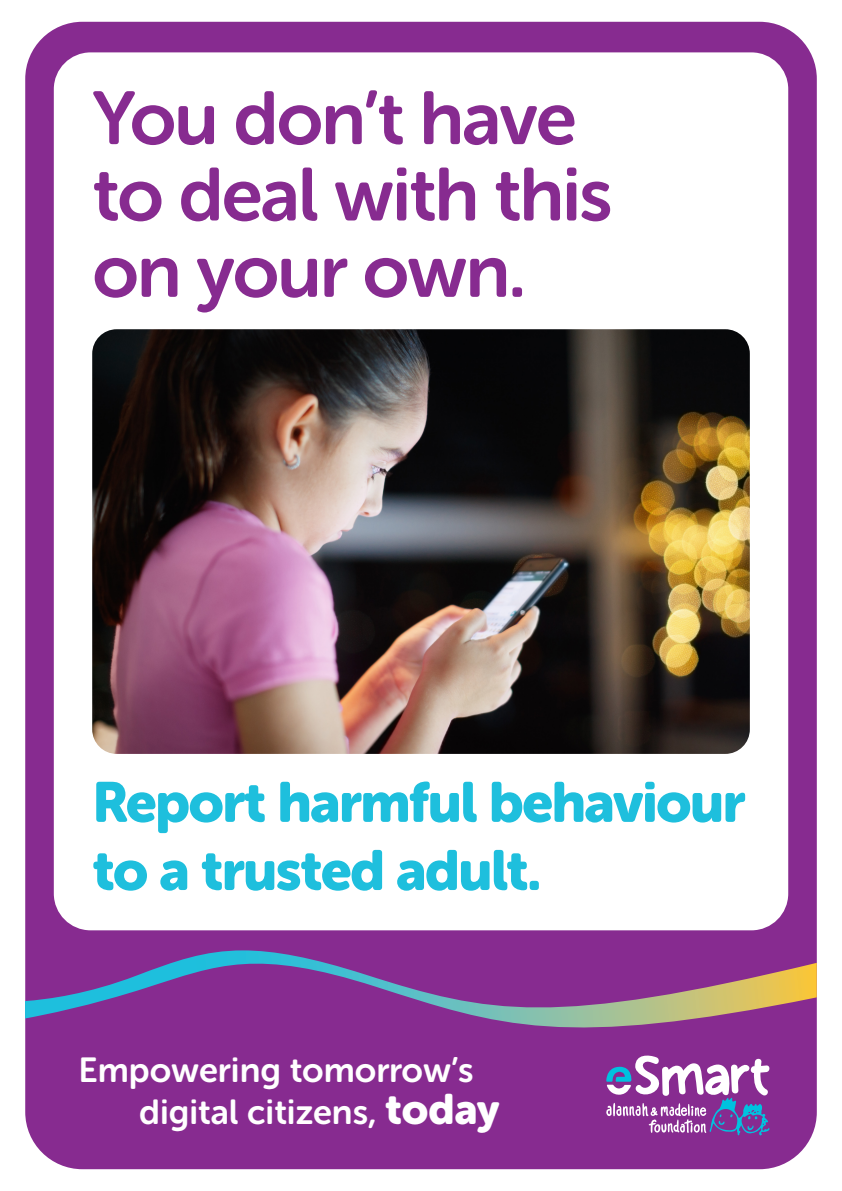
<style>
.page{position:relative;width:842px;height:1191px;background:#fff}
.page>*{position:absolute;margin:0;border:0;box-sizing:border-box;transform-origin:0 0}
.eSmart_A4_tip_sheet_headings{font:74.6px/76.3px "Museo Sans Rounded 700";letter-spacing:-.025em;color:#872b90}
.eSmart_A4_tip_sheet_headings-2{font:56.1px/68.1px "Museo Sans Rounded 900";letter-spacing:-.025em;color:#1ebfdd}
.t1{font:34.6px/42.4px "Museo Sans Rounded 700";color:#fff}
.s1{font-family:"Museo Sans Rounded 900";font-size:42.3px}
</style>
<div class="page">
<div style="left:25px;top:22px;width:792px;height:1147px;background:#872b90;border-radius:57px"></div>
<svg style="left:25px;top:948px;width:792px;height:101px"></svg>
<svg style="left:606px;top:1055px;width:164px;height:81px"></svg>
<div style="left:54px;top:52px;width:734px;height:878px;background:#fff;border-radius:37px"></div>
<img style="left:92px;top:329px;width:658px;height:425px">
<p class="eSmart_A4_tip_sheet_headings" style="left:92px;top:80px;width:522px">You don’t have to deal with this on your own.</p>
<p class="eSmart_A4_tip_sheet_headings-2" style="left:92px;top:768px;width:654px">Report harmful behaviour to a trusted adult.</p>
<p class="t1" style="left:139px;top:1048px;width:362px;text-indent:-61px">Empowering tomorrow’s digital citizens, <span class="s1">today</span></p>
</div>
